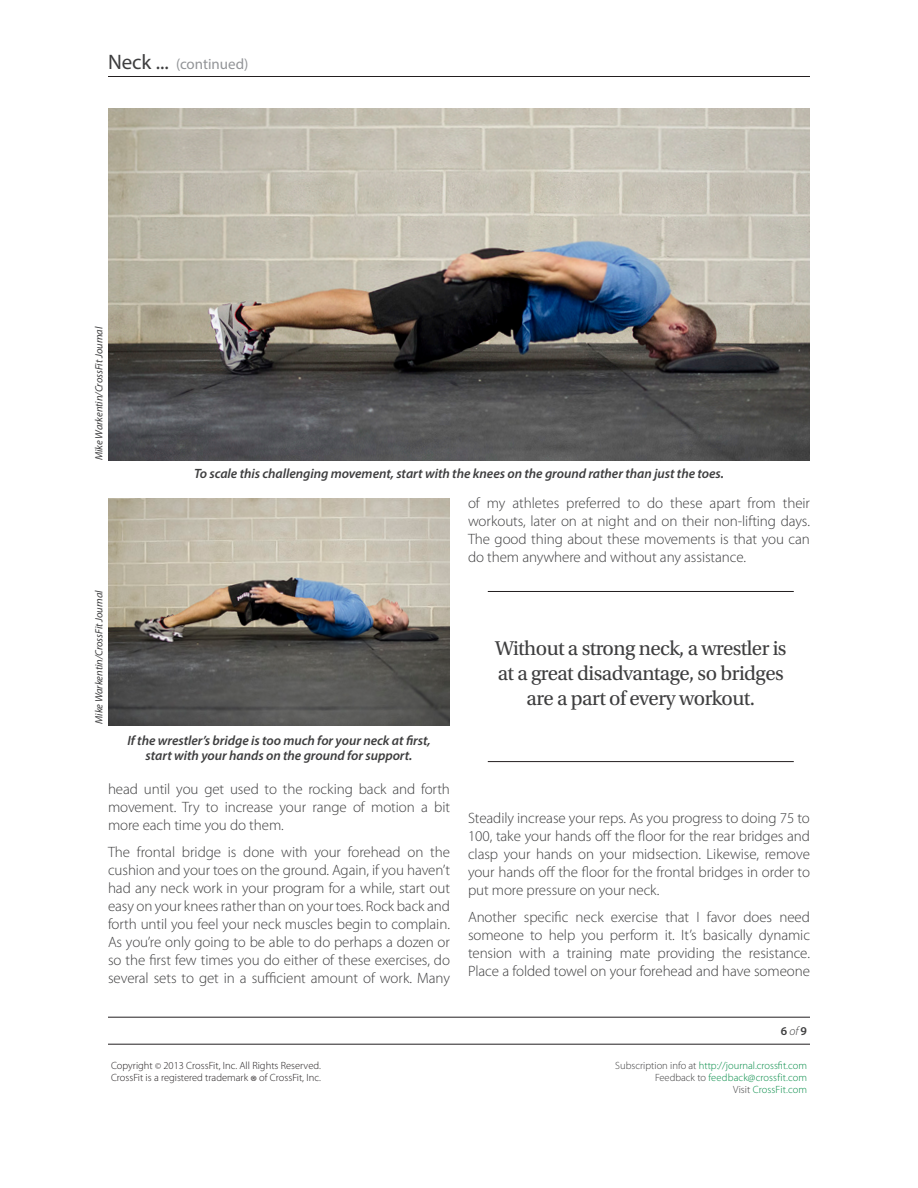
<style>
.page{position:relative;width:918px;height:1188px;background:#fff}
.page>*{position:absolute;margin:0;border:0;box-sizing:border-box;transform-origin:0 0}
.Pull_Quote{font:21px/25.2px "Utopia Std";letter-spacing:-.025em;color:#3e3e3f;text-align:center}
.Body_Copy{font:300 15px/18px "Myriad Pro";letter-spacing:-.005em;color:#3e3e3f;text-align:justify}
.t1{font:15px "Myriad Pro";letter-spacing:-.005em;color:#939598}
.Photo_Captions{font:italic 600 13.5px/15px "Myriad Pro";letter-spacing:-.005em;color:#3e3e3f;text-align:center}
.t2{font:600 12px "Myriad Pro";color:#3e3e3f}
.t3{font:300 10.5px/12px "Myriad Pro";color:#068c48;text-align:right}
.t4{font:300 10.5px/12px "Myriad Pro";color:#231f20}
.Photo_Credits{font:italic 10.5px "Myriad Pro";letter-spacing:-.005em;color:#3e3e3f}
.s1{font-size:21px;color:#3e3e3f}
.s2{font-weight:300;font-style:italic}
.s3{font-size:9px}
.s4{font-size:16.5px}
.s5{color:#3e3e3f}
</style>
<div class="page">
<hr style="left:108px;top:76px;width:702px;height:1px;background:#231f20">
<hr style="left:108px;top:1017px;width:702px;height:1px;background:#231f20">
<hr style="left:108px;top:1044px;width:702px;height:1px;background:#231f20">
<img style="left:108px;top:499px;width:342px;height:226px">
<img style="left:108px;top:108px;width:702px;height:353px">
<hr style="left:488px;top:591px;width:306px;height:1px;background:#231f20">
<hr style="left:488px;top:761px;width:306px;height:1px;background:#231f20">
<p class="t1" style="left:108px;top:55px;width:142px"><span class="s1">Neck ...</span> (continued)</p>
<p class="Photo_Credits" style="left:92px;top:460px;width:135px;rotate:-90deg">Mike Warkentin/CrossFit Journal</p>
<p class="Photo_Credits" style="left:92px;top:724px;width:135px;rotate:-90deg">Mike Warkentin/CrossFit Journal</p>
<p class="Photo_Captions" style="left:194px;top:466px;width:531px">To scale this challenging movement, start with the knees on the ground rather than just the toes.</p>
<p class="Body_Copy" style="left:468px;top:494px;width:344px">of my athletes preferred to do these apart from their workouts, later on at night and on their non-lifting days.<br>The good thing about these movements is that you can do them anywhere and without any assistance.</p>
<p class="Photo_Captions" style="left:127px;top:732px;width:305px">If the wrestler’s bridge is too much for your neck at first, start with your hands on the ground for support.</p>
<p class="Pull_Quote" style="left:495px;top:636px;width:293px">Without a strong neck, a wrestler is at a great disadvantage, so bridges are a part of every workout.</p>
<p class="Body_Copy" style="left:108px;top:781px;width:344px">head until you get used to the rocking back and forth movement. Try to increase your range of motion a bit more each time you do them.</p>
<p class="Body_Copy" style="left:108px;top:844px;width:344px">The frontal bridge is done with your forehead on the cushion and your toes on the ground. Again, if you haven’t had any neck work in your program for a while, start out easy on your knees rather than on your toes. Rock back and forth until you feel your neck muscles begin to complain.<br>As you’re only going to be able to do perhaps a dozen or so the first few times you do either of these exercises, do several sets to get in a sufficient amount of work. Many</p>
<p class="Body_Copy" style="left:468px;top:809px;width:344px">Steadily increase your reps. As you progress to doing 75 to 100, take your hands off the floor for the rear bridges and clasp your hands on your midsection. Likewise, remove your hands off the floor for the frontal bridges in order to put more pressure on your neck.</p>
<p class="Body_Copy" style="left:468px;top:908px;width:344px">Another specific neck exercise that I favor does need someone to help you perform it. It’s basically dynamic tension with a training mate providing the resistance.<br>Place a folded towel on your forehead and have someone</p>
<p class="t2" style="left:781px;top:1023px;width:28px">6 <span class="s2">of</span> 9</p>
<p class="t4" style="left:111px;top:1060px;width:211px">Copyright <span class="s3">©</span> 2013 CrossFit, Inc. All Rights Reserved.<br>CrossFit is a registered trademark <span class="s4">®</span> of CrossFit, Inc.</p>
<p class="t3" style="left:615px;top:1060px;width:193px"><span class="s5">Subscription info at</span> http://journal.crossfit.com<br><span class="s5">Feedback to</span> feedback@crossfit.com<br><span class="s5">Visit</span> CrossFit.com</p>
</div>
